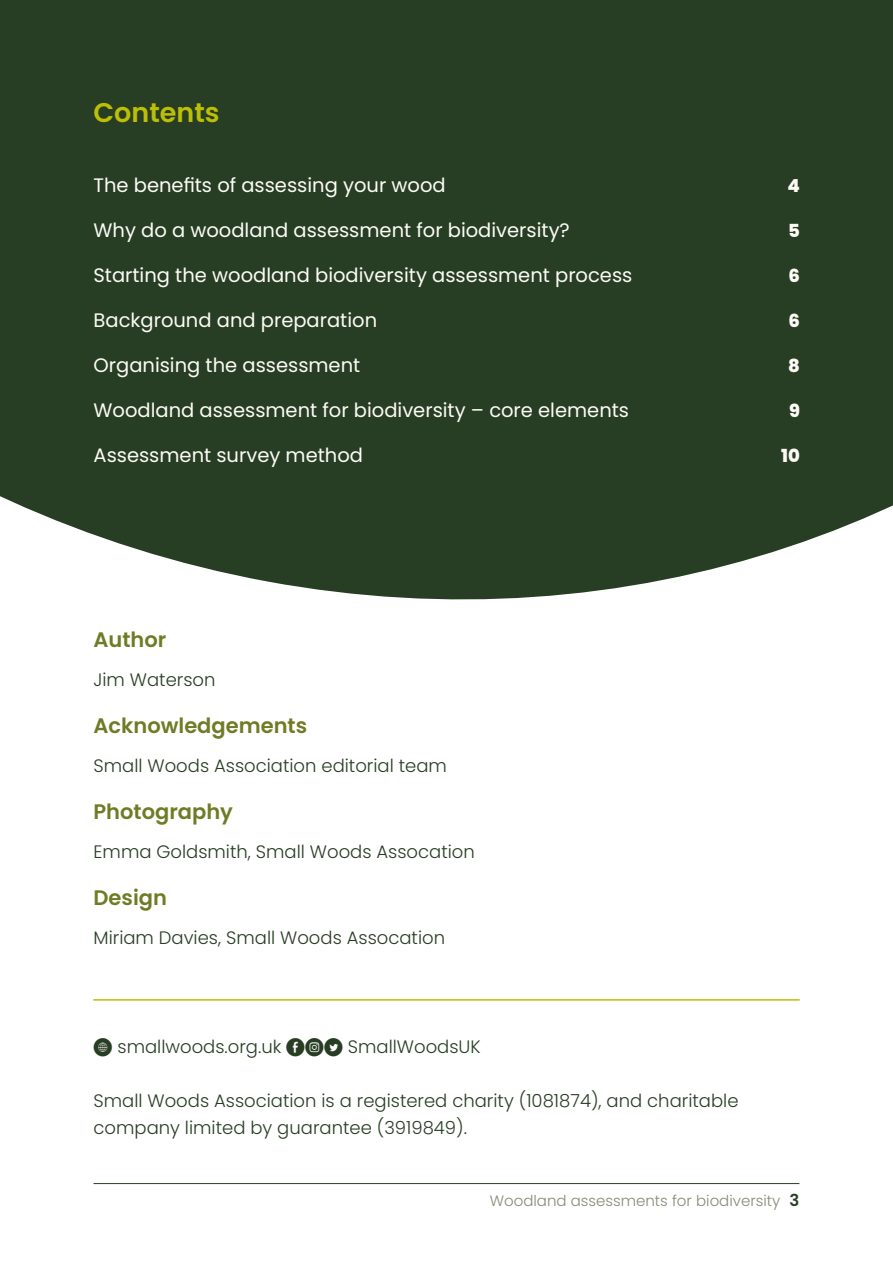
<style>
.page{position:relative;width:893px;height:1263px;background:#fff}
.page>*{position:absolute;margin:0;border:0;box-sizing:border-box;transform-origin:0 0}
.t1{font:600 27px "Poppins";color:#bdbf06}
.t2{font:600 21px "Poppins";color:#707b25}
.t3{font:19.5px "Poppins";color:#fcfbf6}
.t4{font:300 18px/27px "Poppins";color:#283e24}
.t5{font:800 18px "Poppins";color:#fcfbf6}
.t6{font:300 15px "Poppins";color:#858b78}
.s1{font-family:"Social Media Circled";font-weight:400}
.s2{font-weight:600;font-size:16.5px;color:#283e24}
</style>
<div class="page">
<hr style="left:94px;top:1183px;width:705px;height:1px;background:#283e24">
<div style="left:1px;top:0;width:892px;height:600px;background:#283e24"></div>
<img style="left:0;top:0;width:1px;height:1263px">
<hr style="left:93px;top:999px;width:707px;height:2px;background:#bdbf06">
<h1 class="t1" style="left:94px;top:97px;width:127px">Contents</h1>
<p class="t3" style="left:94px;top:174px;width:354px">The benefits of assessing your wood</p>
<p class="t5" style="left:787px;top:176px;width:14px">4</p>
<p class="t3" style="left:94px;top:219px;width:478px">Why do a woodland assessment for biodiversity?</p>
<p class="t5" style="left:788px;top:221px;width:13px">5</p>
<p class="t3" style="left:94px;top:264px;width:540px">Starting the woodland biodiversity assessment process</p>
<p class="t5" style="left:788px;top:266px;width:13px">6</p>
<p class="t3" style="left:94px;top:309px;width:285px">Background and preparation</p>
<p class="t5" style="left:788px;top:311px;width:13px">6</p>
<p class="t3" style="left:94px;top:354px;width:268px">Organising the assessment</p>
<p class="t5" style="left:788px;top:356px;width:13px">8</p>
<p class="t3" style="left:94px;top:399px;width:537px">Woodland assessment for biodiversity – core elements</p>
<p class="t5" style="left:789px;top:401px;width:12px">9</p>
<p class="t3" style="left:94px;top:444px;width:271px">Assessment survey method</p>
<p class="t5" style="left:781px;top:446px;width:20px">10</p>
<p class="t2" style="left:94px;top:628px;width:74px">Author</p>
<p class="t4" style="left:94px;top:666px;width:124px">Jim Waterson</p>
<p class="t2" style="left:94px;top:714px;width:215px">Acknowledgements</p>
<p class="t4" style="left:94px;top:752px;width:355px">Small Woods Association editorial team</p>
<p class="t2" style="left:94px;top:800px;width:141px">Photography</p>
<p class="t4" style="left:94px;top:838px;width:383px">Emma Goldsmith, Small Woods Assocation</p>
<p class="t2" style="left:94px;top:886px;width:75px">Design</p>
<p class="t4" style="left:94px;top:924px;width:353px">Miriam Davies, Small Woods Assocation</p>
<p class="t4" style="left:94px;top:1033px;width:389px"><span class="s1">K</span> smallwoods.org.uk <span class="s1">EQD</span> SmallWoodsUK</p>
<p class="t4" style="left:94px;top:1087px;width:646px">Small Woods Association is a registered charity (1081874), and charitable company limited by guarantee (3919849).</p>
<p class="t6" style="left:490px;top:1192px;width:311px">Woodland assessments for biodiversity <span class="s2">3</span></p>
</div>
